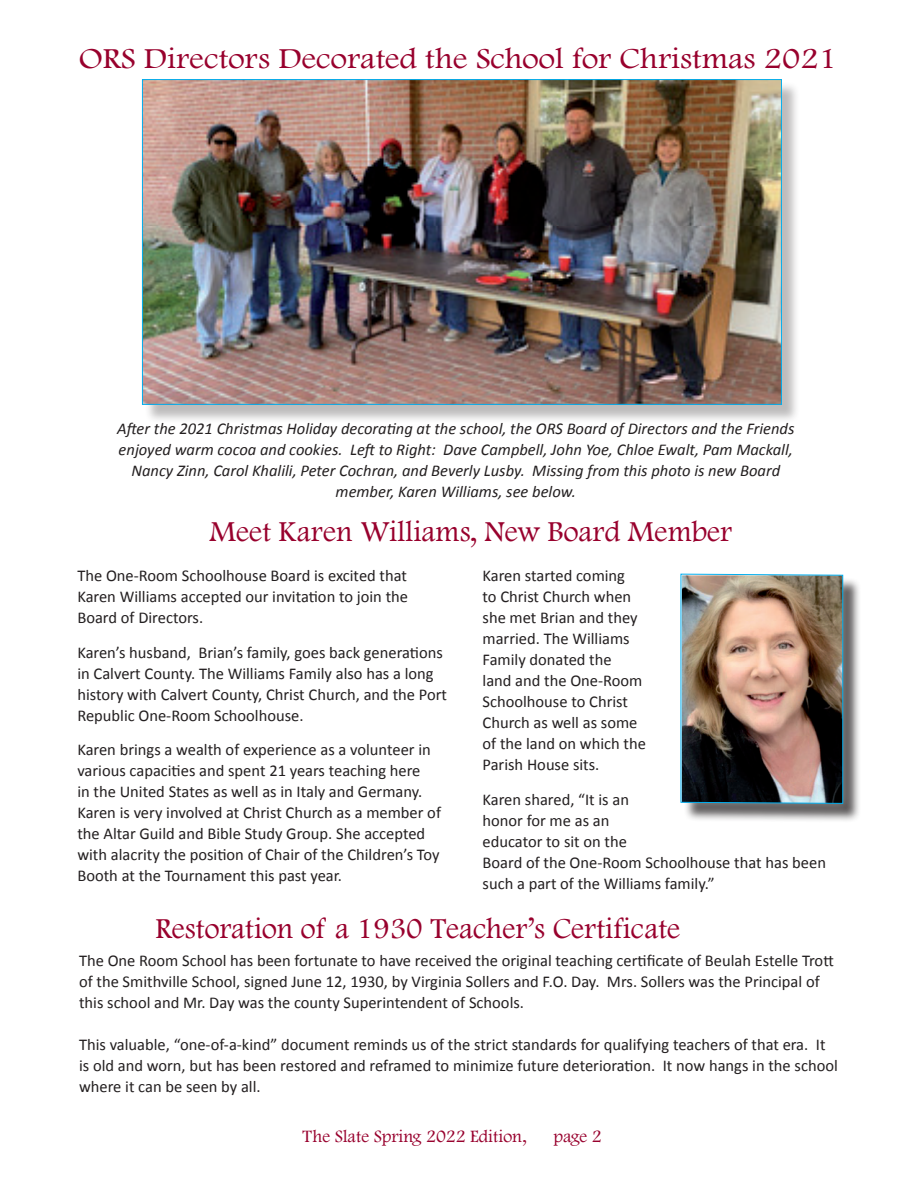
<style>
.page{position:relative;width:918px;height:1188px;background:#fff}
.page>*{position:absolute;margin:0;border:0;box-sizing:border-box;transform-origin:0 0}
.t1{font:30px "Footlight MT Light";color:#98012d}
.t2{font:30px "Footlight MT Light";color:#98012d;scale:1.1 1}
.t3{font:18px "Footlight MT Light";color:#98012d}
.t4{font:16.5px/21px "Calibri";color:#231f20}
.t5{font:italic 16.5px/21px "Calibri";color:#231f20;text-align:center}
</style>
<div class="page">
<div style="left:144px;top:81px;width:656px;height:342px;background:#231f20;opacity:.3"></div>
<img style="left:144px;top:81px;width:636px;height:322px">
<div style="left:683px;top:576px;width:179px;height:246px;background:#231f20;opacity:.75"></div>
<div style="left:671px;top:564px;width:182px;height:249px;background:#fff;opacity:.3"></div>
<img style="left:680px;top:573px;width:164px;height:231px">
<h1 class="t2" style="left:79px;top:40px;width:691px">ORS Directors Decorated the School for Christmas 2021</h1>
<p class="t5" style="left:117px;top:417px;width:679px">After the 2021 Christmas Holiday decorating at the school, the ORS Board of Directors and the Friends enjoyed warm cocoa and cookies. Left to Right: Dave Campbell, John Yoe, Chloe Ewalt, Pam Mackall, Nancy Zinn, Carol Khalili, Peter Cochran, and Beverly Lusby. Missing from this photo is new Board member, Karen Williams, see below.</p>
<h1 class="t1" style="left:210px;top:514px;width:524px">Meet Karen Williams, New Board Member</h1>
<p class="t4" style="left:483px;top:564px;width:165px">Karen started coming<br>to Christ Church when she met Brian and they married. The Williams<br>Family donated the<br>land and the One-Room<br>Schoolhouse to Christ<br>Church as well as some of the land on which the<br>Parish House sits.</p>
<p class="t4" style="left:483px;top:788px;width:345px">Karen shared, “It is an<br>honor for me as an<br>educator to sit on the<br>Board of the One-Room Schoolhouse that has been such a part of the Williams family.”</p>
<h1 class="t1" style="left:156px;top:911px;width:526px">Restoration of a 1930 Teacher’s Certificate</h1>
<p class="t4" style="left:79px;top:950px;width:756px">The One Room School has been fortunate to have received the original teaching certificate of Beulah Estelle Trott of the Smithville School, signed June 12, 1930, by Virginia Sollers and F.O. Day. Mrs. Sollers was the Principal of this school and Mr. Day was the county Superintendent of Schools.</p>
<p class="t4" style="left:79px;top:1034px;width:760px">This valuable, “one-of-a-kind” document reminds us of the strict standards for qualifying teachers of that era. It is old and worn, but has been restored and reframed to minimize future deterioration. It now hangs in the school where it can be seen by all.</p>
<p class="t4" style="left:77px;top:564px;width:332px;text-align:justify">The One-Room Schoolhouse Board is excited that Karen Williams accepted our invitation to join the Board of Directors.</p>
<p class="t4" style="left:77px;top:641px;width:371px">Karen’s husband, Brian’s family, goes back generations in Calvert County. The Williams Family also has a long history with Calvert County, Christ Church, and the Port Republic One-Room Schoolhouse.</p>
<p class="t4" style="left:77px;top:738px;width:365px">Karen brings a wealth of experience as a volunteer in various capacities and spent 21 years teaching here<br>in the United States as well as in Italy and Germany.<br>Karen is very involved at Christ Church as a member of the Altar Guild and Bible Study Group. She accepted with alacrity the position of Chair of the Children’s Toy Booth at the Tournament this past year.</p>
<p class="t3" style="left:303px;top:1125px;width:225px">The Slate Spring 2022 Edition,</p>
<p class="t3" style="left:554px;top:1125px;width:50px">page 2</p>
</div>
